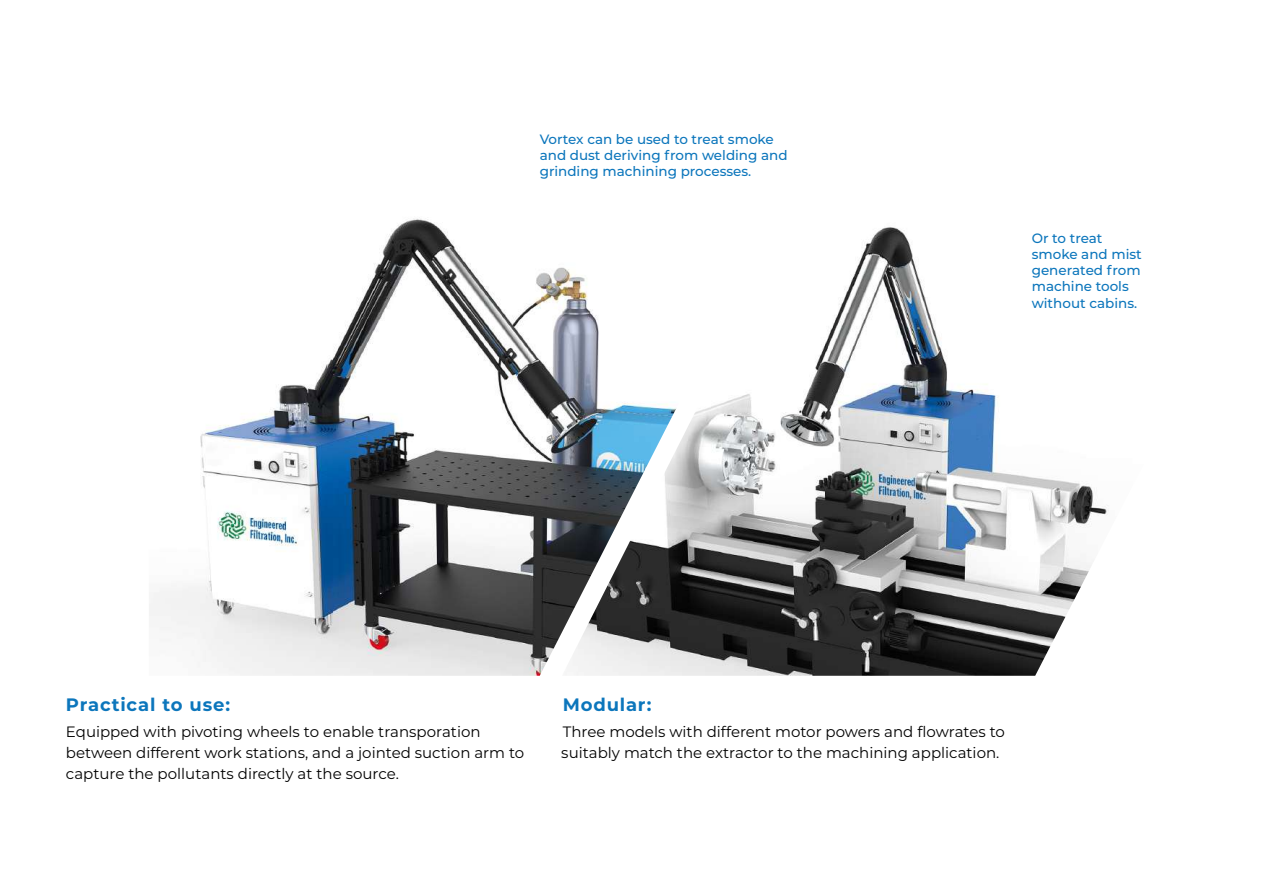
<style>
.page{position:relative;width:1263px;height:893px;background:#fff}
.page>*{position:absolute;margin:0;border:0;box-sizing:border-box;transform-origin:0 0}
.t1{font:700 18px "Montserrat";letter-spacing:.04em;color:#0c76bc}
.t2{font:15px/21px "Montserrat";color:#000}
.t3{font:500 13.5px/16.2px "Montserrat";color:#0c76bc}
</style>
<div class="page">
<img style="left:149px;top:218px;width:413px;height:458px">
<img style="left:562px;top:227px;width:547px;height:449px">
<p class="t3" style="left:540px;top:130px;width:249px">Vortex can be used to treat smoke and dust deriving from welding and grinding machining processes.</p>
<p class="t3" style="left:1032px;top:229px;width:112px">Or to treat smoke and mist generated from machine tools without cabins.</p>
<p class="t1" style="left:66px;top:692px;width:166px">Practical to use:</p>
<p class="t2" style="left:66px;top:720px;width:460px">Equipped with pivoting wheels to enable transporation between different work stations, and a jointed suction arm to capture the pollutants directly at the source.</p>
<p class="t1" style="left:563px;top:692px;width:90px">Modular:</p>
<p class="t2" style="left:561px;top:720px;width:445px">Three models with different motor powers and flowrates to suitably match the extractor to the machining application.</p>
</div>
